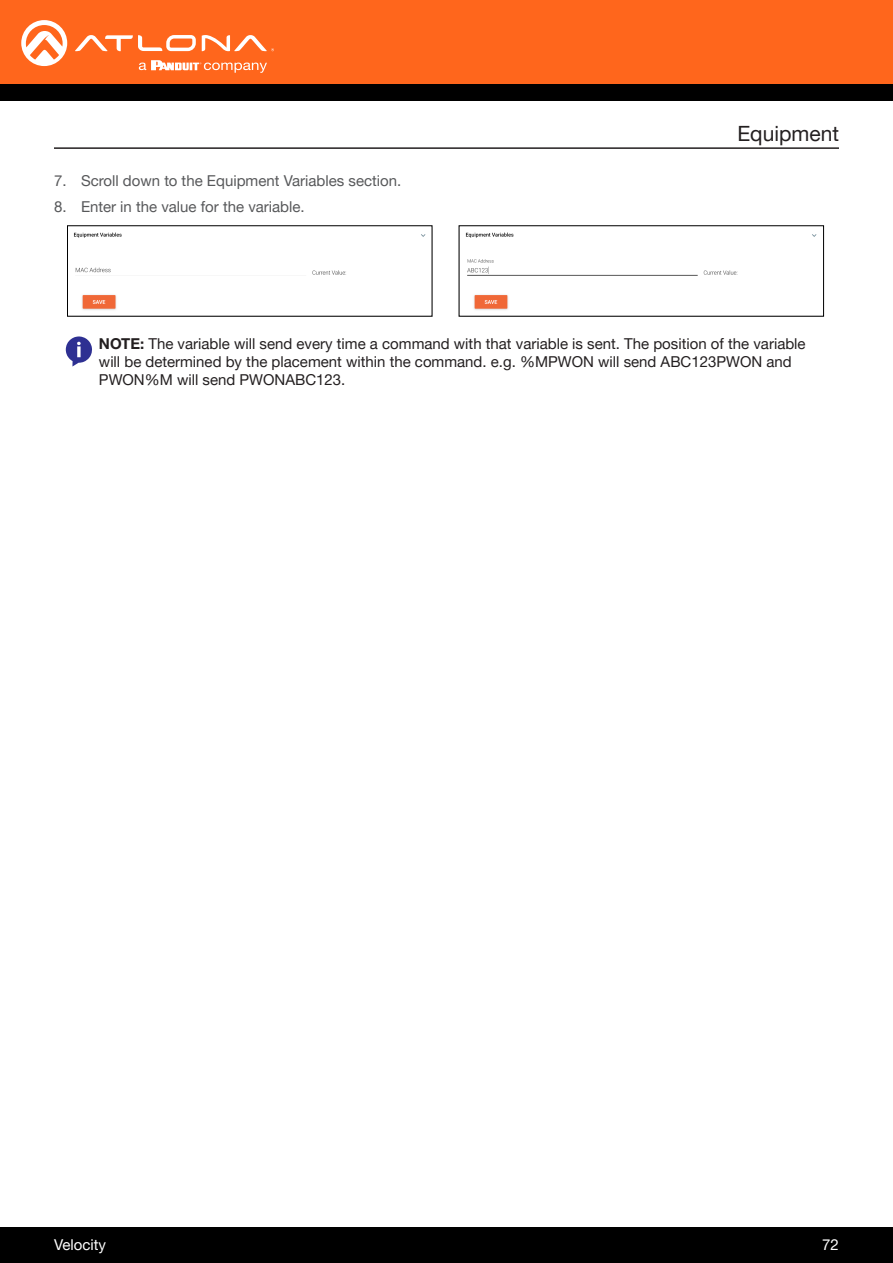
<style>
.page{position:relative;width:893px;height:1263px;background:#fff}
.page>*{position:absolute;margin:0;border:0;box-sizing:border-box;transform-origin:0 0}
.Non_TOC_Section_Head{font:21px "Helvetica Neue LTW1 G";color:#231f20}
.General_Text{font:15px/18px "Helvetica Neue LTW1 G";color:#231f20}
.t1{font:15px "Helvetica Neue LTW1 G";color:#57585a}
.t2{font:15px "Helvetica Neue LTW1 G";color:#fff}
.s1{font-weight:700}
</style>
<div class="page">
<div style="left:0;top:1227px;width:893px;height:36px;background:#000"></div>
<div style="left:0;top:0;width:893px;height:84px;background:#ff661c"></div>
<div style="left:0;top:84px;width:893px;height:16px;background:#000"></div>
<svg style="left:75px;top:35px;width:121px;height:16px"></svg>
<svg style="left:202px;top:35px;width:72px;height:16px"></svg>
<svg style="left:21px;top:20px;width:46px;height:46px"></svg>
<svg style="left:139px;top:60px;width:128px;height:13px"></svg>
<hr style="left:54px;top:147px;width:785px;height:2px;background:#231f20">
<img style="left:74px;top:232px;width:352px;height:78px">
<div style="left:67px;top:225px;width:365px;height:92px;border:1px solid #000"></div>
<img style="left:465px;top:232px;width:352px;height:78px">
<div style="left:459px;top:225px;width:365px;height:92px;border:1px solid #000"></div>
<svg style="left:66px;top:336px;width:26px;height:30px"></svg>
<p class="t1" style="left:54px;top:171px;width:349px">7. Scroll down to the Equipment Variables section.</p>
<p class="t1" style="left:54px;top:198px;width:252px">8. Enter in the value for the variable.</p>
<p class="Non_TOC_Section_Head" style="left:737px;top:120px;width:103px">Equipment</p>
<p class="General_Text" style="left:99px;top:334px;width:708px"><span class="s1">NOTE:</span> The variable will send every time a command with that variable is sent. The position of the variable will be determined by the placement within the command. e.g. %MPWON will send ABC123PWON and<br>PWON%M will send PWONABC123.</p>
<p class="t2" style="left:54px;top:1235px;width:54px">Velocity</p>
<p class="t2" style="left:822px;top:1235px;width:18px">72</p>
</div>
